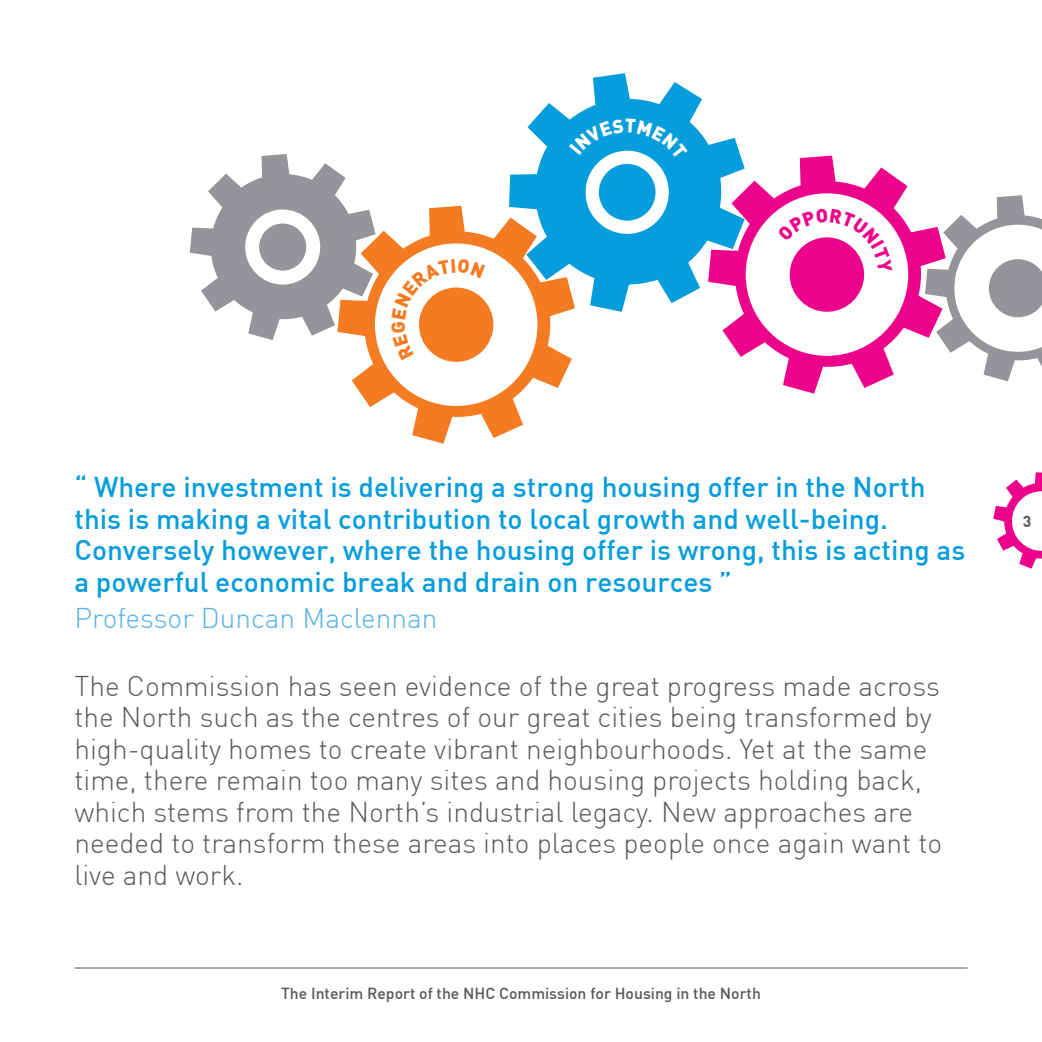
<style>
.page{position:relative;width:1042px;height:1042px;background:#fff}
.page>*{position:absolute;margin:0;border:0;box-sizing:border-box;transform-origin:0 0}
.t1{font:300 28px/31.5px "DIN Pro";color:#5a5a5d}
.t2{font:500 28px/31.5px "DIN";color:#069ddc}
.t3{font:300 28px "DIN Pro";color:#57b2e4}
.t4{font:500 15.75px "DIN";color:#57585a}
.t5{font:700 15.75px "DIN Pro";color:#57585a}
</style>
<div class="page">
<hr style="left:74px;top:967px;width:893px;height:1px;background:#57585a">
<svg style="left:993px;top:472px;width:49px;height:97px"></svg>
<svg style="left:722px;top:156px;width:203px;height:238px"></svg>
<div style="left:746px;top:193px;width:162px;height:163px;background:#fff;border-radius:50%"></div>
<svg style="left:351px;top:206px;width:221px;height:238px"></svg>
<svg style="left:190px;top:154px;width:185px;height:186px"></svg>
<div style="left:375px;top:243px;width:162px;height:163px;background:#fff;border-radius:50%"></div>
<div style="left:245px;top:209px;width:75px;height:76px;background:#fff;border-radius:50%"></div>
<div style="left:419px;top:287px;width:74px;height:75px;background:#f47b21;border-radius:50%"></div>
<svg style="left:925px;top:195px;width:117px;height:186px"></svg>
<div style="left:259px;top:223px;width:47px;height:48px;background:#939598;border-radius:50%"></div>
<div style="left:790px;top:237px;width:74px;height:75px;background:#ed028c;border-radius:50%"></div>
<svg style="left:509px;top:73px;width:236px;height:239px"></svg>
<svg style="left:777px;top:209px;width:115px;height:63px"></svg>
<svg style="left:391px;top:259px;width:94px;height:101px"></svg>
<svg style="left:569px;top:119px;width:118px;height:116px"></svg>
<p class="t2" style="left:74px;top:470px;width:892px">“ Where investment is delivering a strong housing offer in the North this is making a vital contribution to local growth and well-being.<br>Conversely however, where the housing offer is wrong, this is acting as a powerful economic break and drain on resources ”</p>
<p class="t3" style="left:74px;top:601px;width:364px">Professor Duncan Maclennan</p>
<p class="t1" style="left:74px;top:670px;width:869px">The Commission has seen evidence of the great progress made across the North such as the centres of our great cities being transformed by high-quality homes to create vibrant neighbourhoods. Yet at the same time, there remain too many sites and housing projects holding back, which stems from the North’s industrial legacy. New approaches are needed to transform these areas into places people once again want to live and work.</p>
<p class="t4" style="left:281px;top:983px;width:481px">The Interim Report of the NHC Commission for Housing in the North</p>
<p class="t5" style="left:1022px;top:511px;width:10px">3</p>
</div>
